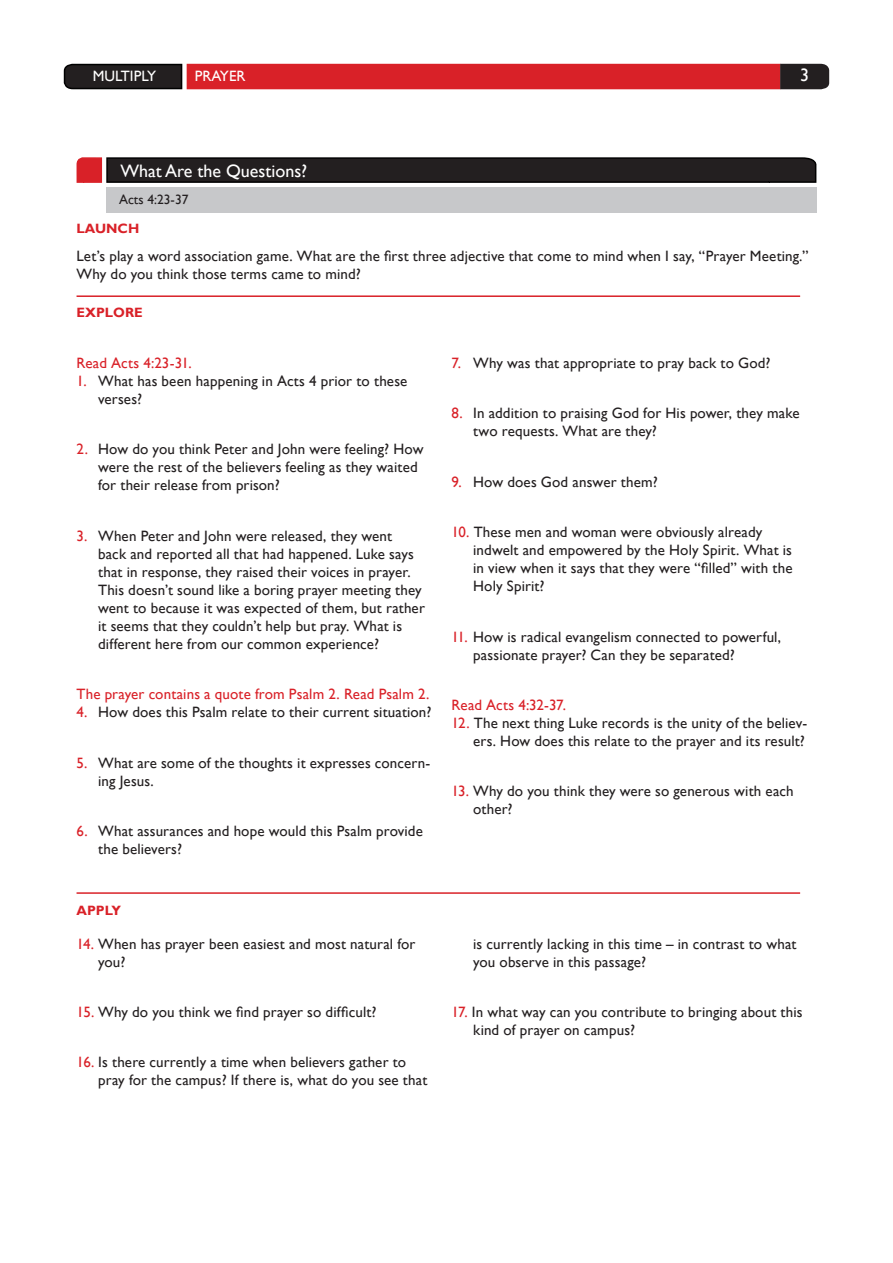
<style>
.page{position:relative;width:893px;height:1263px;background:#fff}
.page>*{position:absolute;margin:0;border:0;box-sizing:border-box;transform-origin:0 0}
.t1{font:18px "Gill Sans";color:#fff}
.Questions{font:15px/18px "Gill Sans";letter-spacing:.01em;color:#231f20}
.Launch{font:15px/18px "Gill Sans";letter-spacing:.01em;color:#231f20}
.Question_subheads{font:15px "Gill Sans";letter-spacing:.01em;color:#d92128}
.t2{font:15px "Gill Sans";color:#fff}
.t3{font:700 13.5px "Gill Sans";color:#d92128}
.t4{font:13.5px "Gill Sans";color:#231f20}
.s1{color:#d92128}
</style>
<div class="page">
<svg style="left:76px;top:157px;width:741px;height:26px;background:#2a2122"></svg>
<div style="left:106px;top:187px;width:710px;height:26px;background:#c7c8ca"></div>
<hr style="left:77px;top:295px;width:723px;height:2px;background:#d92128">
<hr style="left:77px;top:892px;width:723px;height:2px;background:#d92128">
<div style="left:187px;top:64px;width:593px;height:25px;background:#d92128"></div>
<svg style="left:63px;top:63px;width:120px;height:27px;background:#2e2b2c"></svg>
<svg style="left:780px;top:64px;width:49px;height:25px"></svg>
<p class="t2" style="left:93px;top:67px;width:65px">MULTIPLY</p>
<p class="t2" style="left:195px;top:67px;width:52px">PRAYER</p>
<p class="t1" style="left:800px;top:65px;width:10px">3</p>
<p class="t1" style="left:120px;top:160px;width:188px">What Are the Questions?</p>
<p class="t4" style="left:119px;top:191px;width:71px">Acts 4:23-37</p>
<p class="t3" style="left:77px;top:221px;width:64px">LAUNCH</p>
<p class="Launch" style="left:77px;top:247px;width:733px">Let’s play a word association game. What are the first three adjective that come to mind when I say, “Prayer Meeting.”<br>Why do you think those terms came to mind?</p>
<p class="t3" style="left:77px;top:304px;width:68px">EXPLORE</p>
<p class="Question_subheads" style="left:77px;top:354px;width:117px">Read Acts 4:23-31.</p>
<p class="Questions" style="left:98px;top:372px;width:311px;text-indent:-22px"><span class="s1">1.</span> What has been happening in Acts 4 prior to these verses?</p>
<p class="Questions" style="left:98px;top:441px;width:327px;text-indent:-22px"><span class="s1">2.</span> How do you think Peter and John were feeling? How were the rest of the believers feeling as they waited for their release from prison?</p>
<p class="Questions" style="left:98px;top:527px;width:328px;text-indent:-22px"><span class="s1">3.</span> When Peter and John were released, they went<br>back and reported all that had happened. Luke says that in response, they raised their voices in prayer.<br>This doesn’t sound like a boring prayer meeting they went to because it was expected of them, but rather it seems that they couldn’t help but pray. What is different here from our common experience?</p>
<p class="Question_subheads" style="left:77px;top:685px;width:354px">The prayer contains a quote from Psalm 2. Read Psalm 2.</p>
<p class="Questions" style="left:77px;top:703px;width:356px"><span class="s1">4.</span> How does this Psalm relate to their current situation?</p>
<p class="Questions" style="left:98px;top:754px;width:334px;text-indent:-22px"><span class="s1">5.</span> What are some of the thoughts it expresses concern&shy;ing Jesus.</p>
<p class="Questions" style="left:98px;top:822px;width:326px;text-indent:-22px"><span class="s1">6.</span> What assurances and hope would this Psalm provide the believers?</p>
<p class="t3" style="left:77px;top:902px;width:46px">APPLY</p>
<p class="Questions" style="left:98px;top:935px;width:319px;text-indent:-22px"><span class="s1">14.</span> When has prayer been easiest and most natural for you?</p>
<p class="Questions" style="left:77px;top:1003px;width:301px"><span class="s1">15.</span> Why do you think we find prayer so difficult?</p>
<p class="Questions" style="left:98px;top:1054px;width:331px;text-indent:-22px"><span class="s1">16.</span> Is there currently a time when believers gather to pray for the campus? If there is, what do you see that</p>
<p class="Questions" style="left:452px;top:354px;width:321px"><span class="s1">7.</span> Why was that appropriate to pray back to God?</p>
<p class="Questions" style="left:473px;top:405px;width:328px;text-indent:-22px"><span class="s1">8.</span> In addition to praising God for His power, they make two requests. What are they?</p>
<p class="Questions" style="left:452px;top:473px;width:208px"><span class="s1">9.</span> How does God answer them?</p>
<p class="Questions" style="left:473px;top:523px;width:321px;text-indent:-22px"><span class="s1">10.</span> These men and woman were obviously already indwelt and empowered by the Holy Spirit. What is in view when it says that they were “filled” with the Holy Spirit?</p>
<p class="Questions" style="left:473px;top:628px;width:309px;text-indent:-22px"><span class="s1">11.</span> How is radical evangelism connected to powerful, passionate prayer? Can they be separated?</p>
<p class="Question_subheads" style="left:452px;top:696px;width:116px">Read Acts 4:32-37.</p>
<p class="Questions" style="left:452px;top:714px;width:357px;text-align:right"><span class="s1">12.</span> The next thing Luke records is the unity of the believ&shy;ers. How does this relate to the prayer and its result?</p>
<p class="Questions" style="left:473px;top:783px;width:322px;text-indent:-22px"><span class="s1">13.</span> Why do you think they were so generous with each other?</p>
<p class="Questions" style="left:473px;top:935px;width:325px">is currently lacking in this time – in contrast to what you observe in this passage?</p>
<p class="Questions" style="left:473px;top:1003px;width:331px;text-indent:-22px"><span class="s1">17.</span> In what way can you contribute to bringing about this kind of prayer on campus?</p>
</div>
